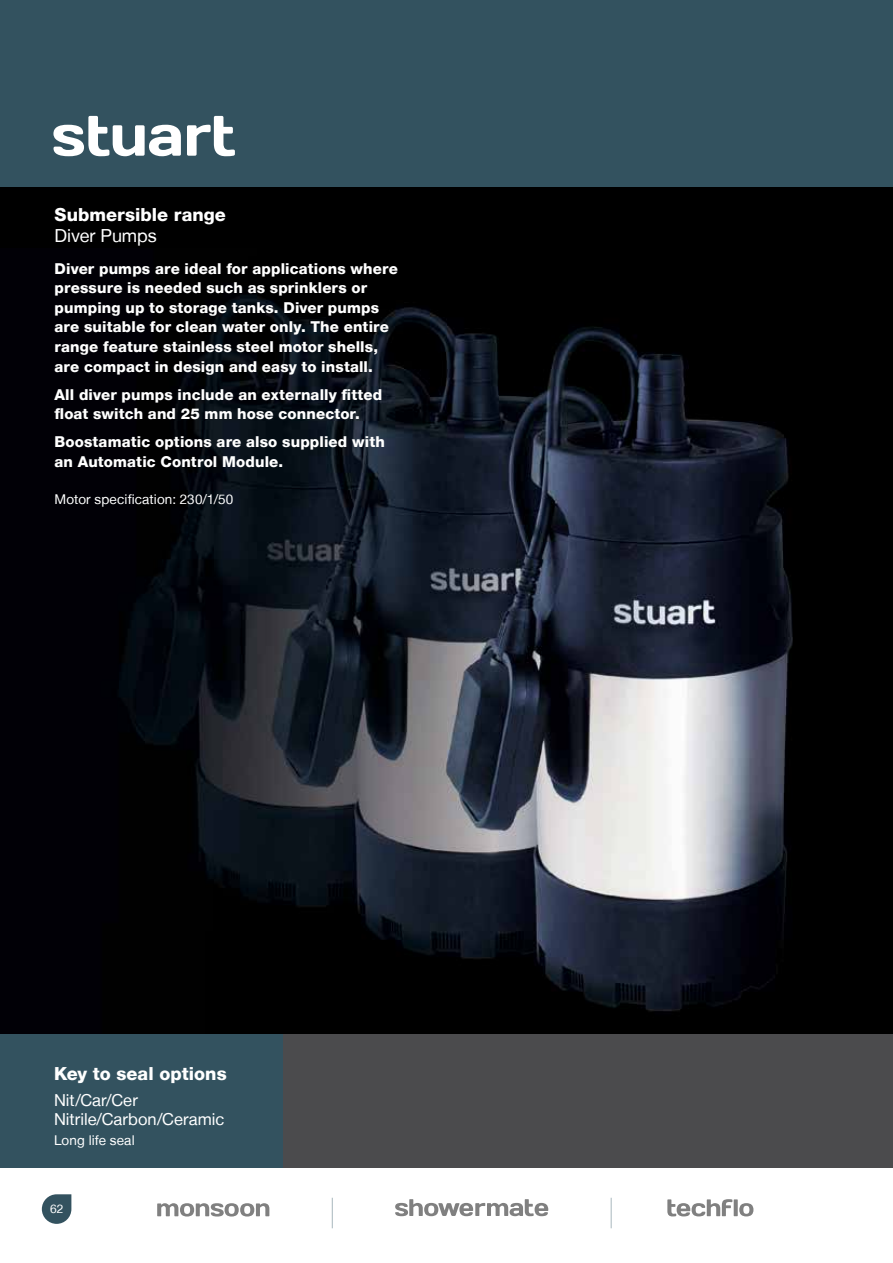
<style>
.page{position:relative;width:893px;height:1263px;background:#fff}
.page>*{position:absolute;margin:0;border:0;box-sizing:border-box;transform-origin:0 0}
.t1{font:800 18px "Helvetica Neue LT";color:#fff}
.t2{font:18px "Helvetica Neue LT";letter-spacing:-.005em;color:#fff}
.t3{font:16.5px/19.5px "Helvetica Neue LT";letter-spacing:.005em;color:#fff}
.t4{font:800 15px/19.5px "Helvetica Neue LT";letter-spacing:.01em;color:#fff}
.t5{font:13.5px "Helvetica Neue LT";letter-spacing:.01em;color:#fff}
.t6{font:12px "Helvetica Neue LT";color:#fff}
</style>
<div class="page">
<div style="left:0;top:1032px;width:893px;height:136px;background:#4b4b4d"></div>
<div style="left:0;top:1032px;width:283px;height:136px;background:#33525f"></div>
<svg style="left:42px;top:1194px;width:29px;height:30px"></svg>
<hr style="left:332px;top:1198px;width:1px;height:30px;background:#4f6c7a">
<hr style="left:611px;top:1198px;width:1px;height:30px;background:#4f6c7a">
<svg style="left:157px;top:1203px;width:112px;height:13px"></svg>
<svg style="left:395px;top:1199px;width:153px;height:17px"></svg>
<svg style="left:667px;top:1199px;width:86px;height:17px"></svg>
<div style="left:0;top:0;width:893px;height:188px;background:#33525f"></div>
<svg style="left:53px;top:116px;width:128px;height:40px"></svg>
<svg style="left:187px;top:116px;width:48px;height:40px"></svg>
<div style="left:0;top:187px;width:893px;height:846px;background:#000"></div>
<img style="left:118px;top:294px;width:675px;height:718px">
<p class="t1" style="left:55px;top:204px;width:173px">Submersible range</p>
<p class="t2" style="left:55px;top:225px;width:104px">Diver Pumps</p>
<p class="t4" style="left:55px;top:259px;width:345px">Diver pumps are ideal for applications where pressure is needed such as sprinklers or pumping up to storage tanks. Diver pumps are suitable for clean water only. The entire range feature stainless steel motor shells, are compact in design and easy to install.</p>
<p class="t4" style="left:55px;top:384px;width:329px">All diver pumps include an externally fitted float switch and 25 mm hose connector.</p>
<p class="t4" style="left:55px;top:432px;width:332px">Boostamatic options are also supplied with an Automatic Control Module.</p>
<p class="t5" style="left:55px;top:491px;width:180px">Motor specification: 230/1/50</p>
<p class="t1" style="left:54px;top:1063px;width:174px">Key to seal options</p>
<p class="t3" style="left:54px;top:1090px;width:172px">Nit/Car/Cer<br>Nitrile/Carbon/Ceramic</p>
<p class="t5" style="left:54px;top:1132px;width:82px">Long life seal</p>
<p class="t6" style="left:50px;top:1201px;width:15px">62</p>
</div>
